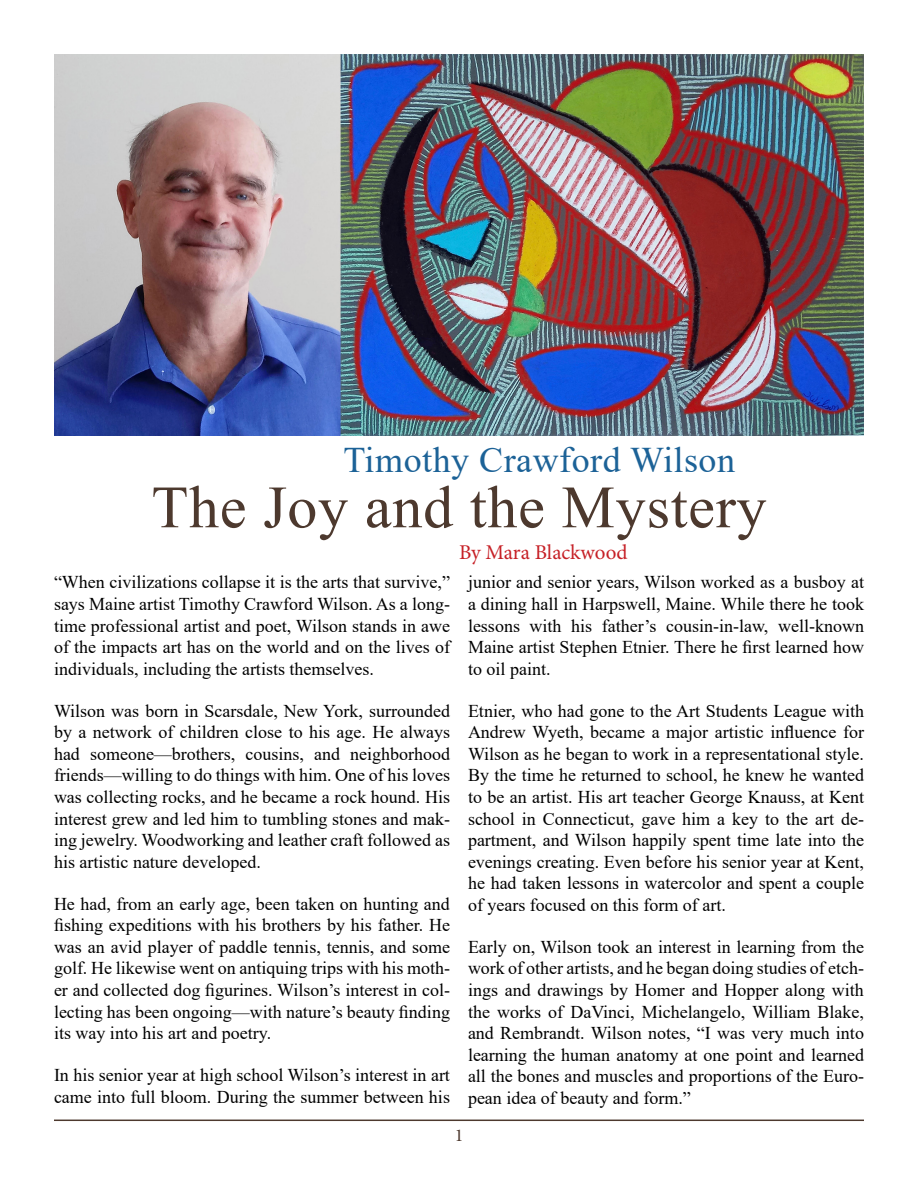
<style>
.page{position:relative;width:918px;height:1188px;background:#fff}
.page>*{position:absolute;margin:0;border:0;box-sizing:border-box;transform-origin:0 0}
.t1{font:60px "Times New Roman";letter-spacing:.015em;color:#4d392e}
.t2{font:36px "Times New Roman";letter-spacing:.015em;color:#1c6297}
.t3{font:21px "Minion Pro";letter-spacing:-.005em;color:#c62026}
.t4{font:18px/21.6px "Times New Roman";color:#000;text-align:justify}
.t5{font:18px "Minion Pro";color:#4d392e}
</style>
<div class="page">
<hr style="left:54px;top:1120px;width:810px;height:1px;background:#4d392e">
<img style="left:54px;top:54px;width:810px;height:381px">
<p class="t2" style="left:343px;top:435px;width:393px">Timothy Crawford Wilson</p>
<p class="t1" style="left:151px;top:465px;width:617px">The Joy and the Mystery</p>
<p class="t3" style="left:459px;top:538px;width:170px">By Mara Blackwood</p>
<p class="t4" style="left:54px;top:571px;width:398px">“When civilizations collapse it is the arts that survive,” says Maine artist Timothy Crawford Wilson. As a long&shy;time professional artist and poet, Wilson stands in awe of the impacts art has on the world and on the lives of individuals, including the artists themselves.</p>
<p class="t4" style="left:54px;top:699px;width:398px">Wilson was born in Scarsdale, New York, surrounded by a network of children close to his age. He always had someone—brothers, cousins, and neighborhood friends—willing to do things with him. One of his loves was collecting rocks, and he became a rock hound. His interest grew and led him to tumbling stones and mak&shy;ing jewelry. Woodworking and leather craft followed as his artistic nature developed.</p>
<p class="t4" style="left:54px;top:892px;width:398px">He had, from an early age, been taken on hunting and fishing expeditions with his brothers by his father. He was an avid player of paddle tennis, tennis, and some golf. He likewise went on antiquing trips with his moth&shy;er and collected dog figurines. Wilson’s interest in col&shy;lecting has been ongoing—with nature’s beauty finding its way into his art and poetry.</p>
<p class="t4" style="left:54px;top:1064px;width:398px">In his senior year at high school Wilson’s interest in art came into full bloom. During the summer between his</p>
<p class="t4" style="left:468px;top:571px;width:398px">junior and senior years, Wilson worked as a busboy at a dining hall in Harpswell, Maine. While there he took lessons with his father’s cousin-in-law, well-known Maine artist Stephen Etnier. There he first learned how to oil paint.</p>
<p class="t4" style="left:468px;top:699px;width:398px">Etnier, who had gone to the Art Students League with Andrew Wyeth, became a major artistic influence for Wilson as he began to work in a representational style.<br>By the time he returned to school, he knew he wanted to be an artist. His art teacher George Knauss, at Kent school in Connecticut, gave him a key to the art de&shy;partment, and Wilson happily spent time late into the evenings creating. Even before his senior year at Kent, he had taken lessons in watercolor and spent a couple of years focused on this form of art.</p>
<p class="t4" style="left:468px;top:935px;width:398px">Early on, Wilson took an interest in learning from the work of other artists, and he began doing studies of etch&shy;ings and drawings by Homer and Hopper along with the works of DaVinci, Michelangelo, William Blake, and Rembrandt. Wilson notes, “I was very much into learning the human anatomy at one point and learned all the bones and muscles and proportions of the Euro&shy;pean idea of beauty and form.”</p>
<p class="t5" style="left:455px;top:1123px;width:10px">1</p>
</div>
